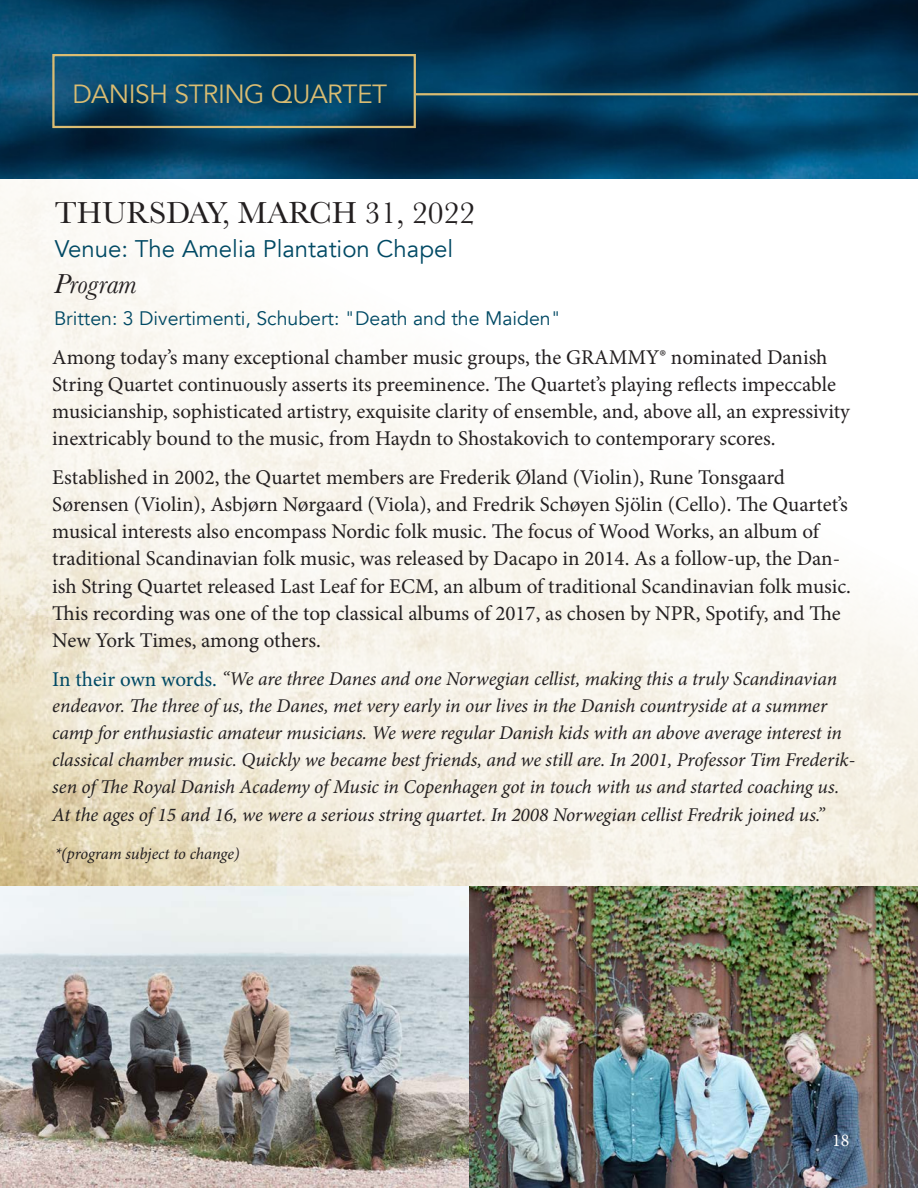
<style>
.page{position:relative;width:918px;height:1188px;background:#fff}
.page>*{position:absolute;margin:0;border:0;box-sizing:border-box;transform-origin:0 0}
.t1{font:31.5px "Baskerville";color:#231f20}
.t2{font:italic 28.5px "Baskerville";color:#231f20}
.t3{font:26.25px "Avenir";letter-spacing:-.02em;color:#dabc72}
.t4{font:24px "Avenir";color:#004964}
.t5{font:21px/27px "Minion Pro";letter-spacing:-.005em;color:#231f20}
.t6{font:italic 19.5px/27px "Minion Pro";letter-spacing:-.01em;color:#231f20}
.t7{font:19.5px "Avenir";color:#004964}
.t8{font:18px "Minion Pro";color:#fff}
.t9{font:italic 16.5px "Minion Pro";letter-spacing:-.01em;color:#231f20}
.s1{font-style:normal;font-size:21px;color:#004964}
</style>
<div class="page">
<img style="left:0;top:179px;width:918px;height:707px">
<img style="left:0;top:886px;width:470px;height:302px">
<img style="left:470px;top:886px;width:448px;height:302px">
<img style="left:0;top:0;width:918px;height:179px">
<div style="left:52px;top:54px;width:364px;height:74px;border:2px solid #dabc72"></div>
<hr style="left:416px;top:93px;width:502px;height:2px;background:#dabc72">
<p class="t3" style="left:72px;top:78px;width:316px">DANISH STRING QUARTET</p>
<p class="t1" style="left:55px;top:193px;width:422px">THURSDAY, MARCH 31, 2022</p>
<p class="t4" style="left:55px;top:234px;width:400px">Venue: The Amelia Plantation Chapel</p>
<p class="t2" style="left:54px;top:265px;width:84px">Program</p>
<p class="t7" style="left:54px;top:307px;width:508px">Britten: 3 Divertimenti, Schubert: "Death and the Maiden"</p>
<p class="t5" style="left:52px;top:344px;width:799px">Among today’s many exceptional chamber music groups, the GRAMMY® nominated Danish String Quartet continuously asserts its preeminence. The Quartet’s playing reflects impeccable musicianship, sophisticated artistry, exquisite clarity of ensemble, and, above all, an expressivity inextricably bound to the music, from Haydn to Shostakovich to contemporary scores.</p>
<p class="t5" style="left:52px;top:464px;width:800px">Established in 2002, the Quartet members are Frederik Øland (Violin), Rune Tonsgaard Sørensen (Violin), Asbjørn Nørgaard (Viola), and Fredrik Schøyen Sjölin (Cello). The Quartet’s musical interests also encompass Nordic folk music. The focus of Wood Works, an album of traditional Scandinavian folk music, was released by Dacapo in 2014. As a follow-up, the Dan&shy;ish String Quartet released Last Leaf for ECM, an album of traditional Scandinavian folk music.<br>This recording was one of the top classical albums of 2017, as chosen by NPR, Spotify, and The New York Times, among others.</p>
<p class="t6" style="left:52px;top:666px;width:805px"><span class="s1">In their own words.</span> “We are three Danes and one Norwegian cellist, making this a truly Scandinavian endeavor. The three of us, the Danes, met very early in our lives in the Danish countryside at a summer camp for enthusiastic amateur musicians. We were regular Danish kids with an above average interest in classical chamber music. Quickly we became best friends, and we still are. In 2001, Professor Tim Frederik&shy;sen of The Royal Danish Academy of Music in Copenhagen got in touch with us and started coaching us.<br>At the ages of 15 and 16, we were a serious string quartet. In 2008 Norwegian cellist Fredrik joined us.”</p>
<p class="t9" style="left:55px;top:842px;width:186px">*(program subject to change)</p>
<p class="t8" style="left:832px;top:1129px;width:19px">18</p>
</div>
